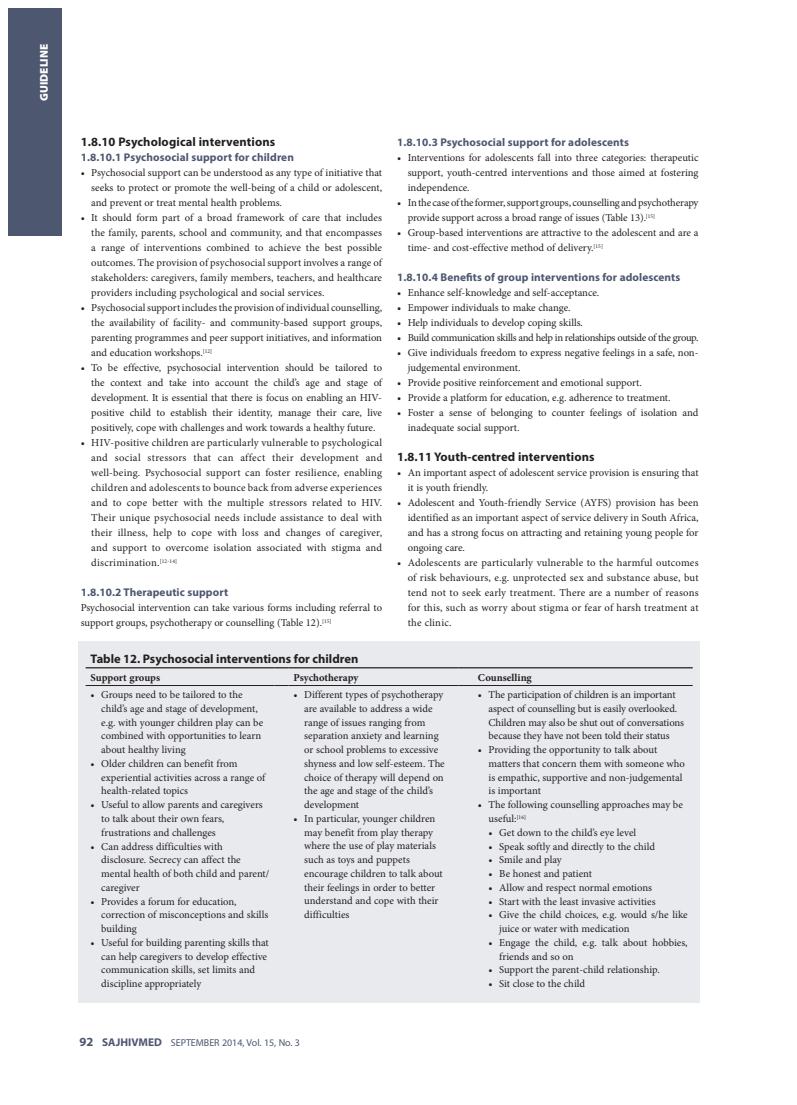
<style>
.page{position:relative;width:797px;height:1105px;background:#fff}
.page>*{position:absolute;margin:0;border:0;box-sizing:border-box;transform-origin:0 0}
.t1{font:700 12.5px "Myriad Pro";letter-spacing:.005em;color:#231f20}
.t2{font:700 11.25px "Myriad Pro";letter-spacing:.01em;color:#4d5770}
.t3{font:900 11.25px "Myriad Pro";color:#fff}
.t4{font:10.62px/13.8px "Minion Pro";letter-spacing:-.005em;color:#231f20}
.t5{font:10.62px "Minion Pro";letter-spacing:-.03em;color:#231f20}
.t6{font:700 10.62px "Minion Pro";color:#231f20}
.t7{font:10px "Myriad Pro";color:#4d5770}
.s1{font-weight:700;font-size:12.5px}
.s2{font-weight:700;font-size:11.25px}
</style>
<div class="page">
<div style="left:9px;top:9px;width:53px;height:227px;background:#4d5770"></div>
<div style="left:79px;top:641px;width:620px;height:361px;background:#e9eaee"></div>
<hr style="left:86px;top:667px;width:188px;height:1px;background:#231f20">
<svg style="left:274px;top:667px;width:14px;height:1px"></svg>
<hr style="left:288px;top:667px;width:171px;height:1px;background:#231f20">
<svg style="left:459px;top:667px;width:14px;height:1px"></svg>
<hr style="left:473px;top:667px;width:219px;height:1px;background:#231f20">
<hr style="left:86px;top:685px;width:188px;height:1px;background:#231f20">
<svg style="left:274px;top:685px;width:14px;height:1px"></svg>
<hr style="left:288px;top:685px;width:171px;height:1px;background:#231f20">
<svg style="left:459px;top:685px;width:14px;height:1px"></svg>
<hr style="left:473px;top:685px;width:219px;height:1px;background:#231f20">
<p class="t3" style="left:38px;top:101px;width:58px;rotate:-90deg">GUIDELINE</p>
<p class="t1" style="left:81px;top:134px;width:196px">1.8.10 Psychological interventions</p>
<p class="t2" style="left:81px;top:150px;width:215px">1.8.10.1 Psychosocial support for children</p>
<p class="t4" style="left:91px;top:165px;width:292px;line-height:15px;text-align:justify;text-indent:-11px">• Psychosocial support can be understood as any type of initiative that seeks to protect or promote the well-being of a child or adolescent, and prevent or treat mental health problems.</p>
<p class="t4" style="left:91px;top:210px;width:292px;line-height:15px;text-align:justify;text-indent:-11px">• It should form part of a broad framework of care that includes the family, parents, school and community, and that encompasses a range of interventions combined to achieve the best possible outcomes. The provision of psychosocial support involves a range of stakeholders: caregivers, family members, teachers, and healthcare providers including psychological and social services.</p>
<p class="t4" style="left:91px;top:300px;width:292px;line-height:15px;text-align:justify;text-indent:-11px">• Psychosocial support includes the provision of individual counselling, the availability of facility- and community-based support groups, parenting programmes and peer support initiatives, and information and education workshops.<sup>[12]</sup></p>
<p class="t4" style="left:91px;top:360px;width:292px;line-height:15px;text-align:justify;text-indent:-11px">• To be effective, psychosocial intervention should be tailored to the context and take into account the child’s age and stage of development. It is essential that there is focus on enabling an HIV&shy;positive child to establish their identity, manage their care, live positively, cope with challenges and work towards a healthy future.</p>
<p class="t4" style="left:91px;top:435px;width:292px;line-height:15px;text-align:justify;text-indent:-11px">• HIV-positive children are particularly vulnerable to psychological and social stressors that can affect their development and well-being. Psychosocial support can foster resilience, enabling children and adolescents to bounce back from adverse experiences and to cope better with the multiple stressors related to HIV.<br>Their unique psychosocial needs include assistance to deal with their illness, help to cope with loss and changes of caregiver, and support to overcome isolation associated with stigma and discrimination.<sup>[12-14]</sup></p>
<p class="t2" style="left:81px;top:585px;width:149px">1.8.10.2 Therapeutic support</p>
<p class="t4" style="left:81px;top:600px;width:303px;line-height:15px">Psychosocial intervention can take various forms including referral to support groups, psychotherapy or counselling (Table 12).<sup>[15]</sup></p>
<p class="t2" style="left:397px;top:135px;width:233px">1.8.10.3 Psychosocial support for adolescents</p>
<p class="t4" style="left:408px;top:150px;width:292px;line-height:15px;text-align:justify;text-indent:-11px">• Interventions for adolescents fall into three categories: therapeutic support, youth-centred interventions and those aimed at fostering independence.</p>
<p class="t4" style="left:408px;top:195px;width:292px;line-height:15px;text-indent:-11px">• In the case of the former, support groups, counselling and psychotherapy provide support across a broad range of issues (Table 13).<sup>[15]</sup></p>
<p class="t4" style="left:408px;top:225px;width:292px;line-height:15px;text-indent:-11px">• Group-based interventions are attractive to the adolescent and are a time- and cost-effective method of delivery.<sup>[15]</sup></p>
<p class="t2" style="left:397px;top:270px;width:285px">1.8.10.4 Benefits of group interventions for adolescents</p>
<p class="t4" style="left:397px;top:286px;width:204px">• Enhance self-knowledge and self-acceptance.</p>
<p class="t4" style="left:397px;top:301px;width:175px">• Empower individuals to make change.</p>
<p class="t4" style="left:397px;top:316px;width:187px">• Help individuals to develop coping skills.</p>
<p class="t5" style="left:397px;top:331px;width:303px">• Build communication skills and help in relationships outside of the group.</p>
<p class="t4" style="left:408px;top:345px;width:292px;line-height:15px;text-indent:-11px">• Give individuals freedom to express negative feelings in a safe, non&shy;judgemental environment.</p>
<p class="t4" style="left:397px;top:376px;width:246px">• Provide positive reinforcement and emotional support.</p>
<p class="t4" style="left:397px;top:391px;width:275px">• Provide a platform for education, e.g. adherence to treatment.</p>
<p class="t4" style="left:408px;top:405px;width:292px;line-height:15px;text-indent:-11px">• Foster a sense of belonging to counter feelings of isolation and inadequate social support.</p>
<p class="t1" style="left:397px;top:449px;width:199px">1.8.11 Youth-centred interventions</p>
<p class="t4" style="left:408px;top:465px;width:292px;line-height:15px;text-indent:-11px">• An important aspect of adolescent service provision is ensuring that it is youth friendly.</p>
<p class="t4" style="left:408px;top:495px;width:292px;line-height:15px;text-align:justify;text-indent:-11px">• Adolescent and Youth-friendly Service (AYFS) provision has been identified as an important aspect of service delivery in South Africa, and has a strong focus on attracting and retaining young people for ongoing care.</p>
<p class="t4" style="left:408px;top:555px;width:292px;line-height:15px;text-align:justify;text-indent:-11px">• Adolescents are particularly vulnerable to the harmful outcomes of risk behaviours, e.g. unprotected sex and substance abuse, but tend not to seek early treatment. There are a number of reasons for this, such as worry about stigma or fear of harsh treatment at the clinic.</p>
<p class="t1" style="left:91px;top:650px;width:269px">Table 12. Psychosocial interventions for children</p>
<p class="t6" style="left:91px;top:670px;width:71px">Support groups</p>
<p class="t6" style="left:293px;top:670px;width:66px">Psychotherapy</p>
<p class="t6" style="left:478px;top:670px;width:55px">Counselling</p>
<p class="t4" style="left:101px;top:688px;width:163px;text-indent:-11px">• Groups need to be tailored to the child’s age and stage of development, e.g. with younger children play can be combined with opportunities to learn about healthy living</p>
<p class="t4" style="left:101px;top:757px;width:165px;text-indent:-11px">• Older children can benefit from experiential activities across a range of health-related topics</p>
<p class="t4" style="left:101px;top:798px;width:163px;text-indent:-11px">• Useful to allow parents and caregivers to talk about their own fears, frustrations and challenges</p>
<p class="t4" style="left:101px;top:839px;width:170px;text-indent:-11px">• Can address difficulties with disclosure. Secrecy can affect the mental health of both child and parent/ caregiver</p>
<p class="t4" style="left:101px;top:894px;width:168px;text-indent:-11px">• Provides a forum for education, correction of misconceptions and skills building</p>
<p class="t4" style="left:101px;top:935px;width:169px;text-indent:-11px">• Useful for building parenting skills that can help caregivers to develop effective communication skills, set limits and discipline appropriately</p>
<p class="t4" style="left:488px;top:688px;width:197px;text-indent:-11px">• The participation of children is an important aspect of counselling but is easily overlooked.<br>Children may also be shut out of conversations because they have not been told their status</p>
<p class="t4" style="left:488px;top:743px;width:198px;text-indent:-11px">• Providing the opportunity to talk about matters that concern them with someone who is empathic, supportive and non-judgemental is important</p>
<p class="t4" style="left:488px;top:798px;width:196px;text-indent:-11px">• The following counselling approaches may be useful:<sup>[16]</sup></p>
<p class="t4" style="left:488px;top:825px;width:149px">• Get down to the child’s eye level</p>
<p class="t4" style="left:488px;top:839px;width:168px">• Speak softly and directly to the child</p>
<p class="t4" style="left:488px;top:853px;width:75px">• Smile and play</p>
<p class="t4" style="left:488px;top:867px;width:105px">• Be honest and patient</p>
<p class="t4" style="left:488px;top:880px;width:165px">• Allow and respect normal emotions</p>
<p class="t4" style="left:488px;top:894px;width:168px">• Start with the least invasive activities</p>
<p class="t4" style="left:499px;top:908px;width:190px;text-indent:-11px">• Give the child choices, e.g. would s/he like juice or water with medication</p>
<p class="t4" style="left:499px;top:935px;width:190px;text-indent:-11px">• Engage the child, e.g. talk about hobbies, friends and so on</p>
<p class="t4" style="left:488px;top:963px;width:173px">• Support the parent-child relationship.</p>
<p class="t4" style="left:488px;top:977px;width:98px">• Sit close to the child</p>
<p class="t4" style="left:304px;top:688px;width:142px;text-indent:-11px">• Different types of psychotherapy are available to address a wide range of issues ranging from separation anxiety and learning or school problems to excessive shyness and low self-esteem. The choice of therapy will depend on the age and stage of the child’s development</p>
<p class="t4" style="left:304px;top:812px;width:140px;text-indent:-11px">• In particular, younger children may benefit from play therapy where the use of play materials such as toys and puppets encourage children to talk about their feelings in order to better understand and cope with their difficulties</p>
<p class="t7" style="left:79px;top:1036px;width:222px"><span class="s1">92</span> <span class="s2">SAJHIVMED</span> SEPTEMBER 2014, Vol. 15, No. 3</p>
</div>
